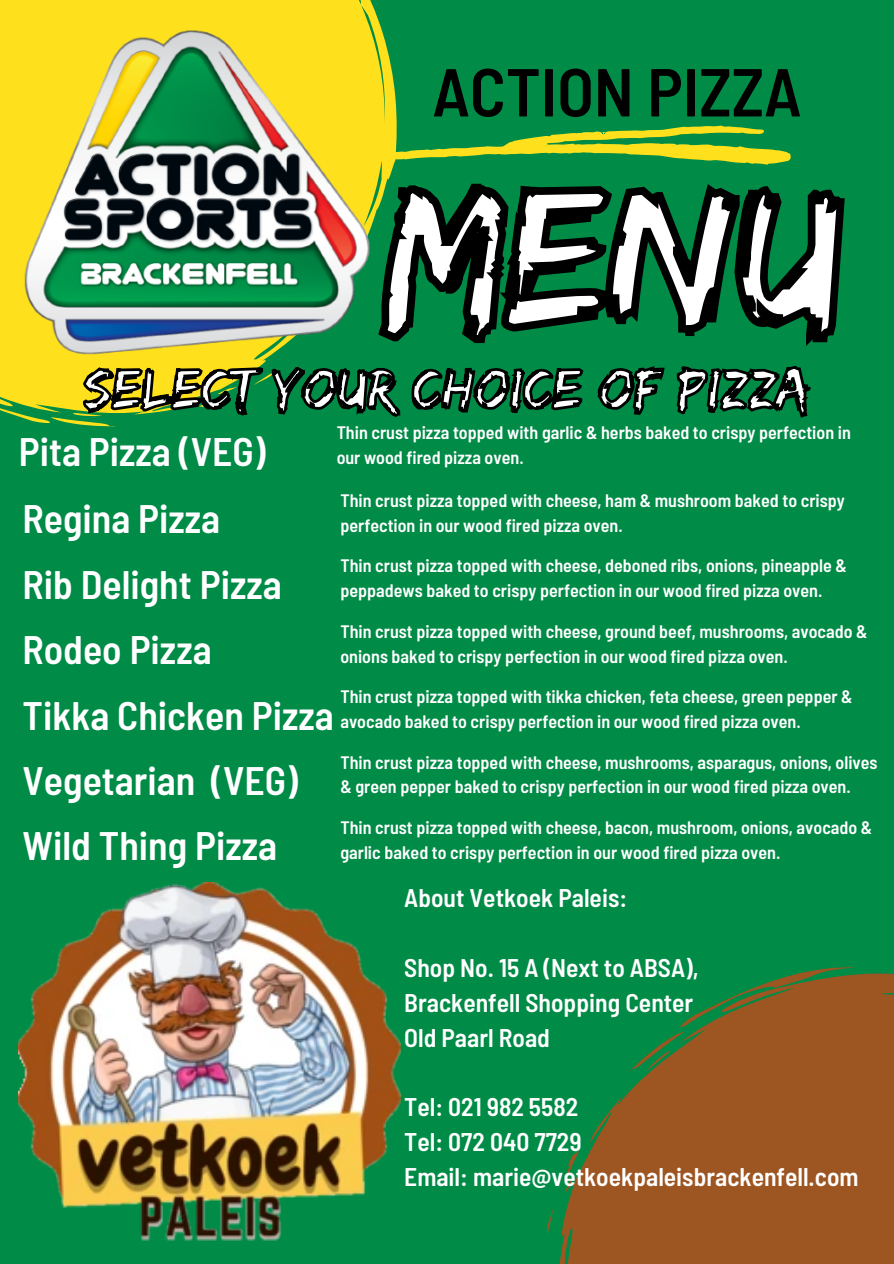
<style>
.page{position:relative;width:894px;height:1264px;background:#fff}
.page>*{position:absolute;margin:0;border:0;box-sizing:border-box;transform-origin:0 0}
.t1{font:205.05px "Edo";color:#fff}
.t2{font:600 semi-condensed 67.5px "Barlow";color:#000}
.t3{font:58.5px "Edo";color:#fff}
.t4{font:600 semi-condensed 39.75px "Barlow";color:#fff}
.t5{font:600 semi-condensed 25.5px "Barlow";color:#fff}
.t6{font:600 semi-condensed 18px/24.8px "Barlow";color:#fff}
</style>
<div class="page">
<div style="left:0;top:0;width:893px;height:1263px;background:#008b47"></div>
<svg style="left:418px;top:183px;width:427px;height:163px"></svg>
<svg style="left:547px;top:967px;width:346px;height:296px;fill:#9d5521"></svg>
<svg style="left:418px;top:125px;width:373px;height:40px"></svg>
<img style="left:0;top:0;width:418px;height:422px">
<svg style="left:79px;top:357px;width:732px;height:62px"></svg>
<img style="left:19px;top:882px;width:381px;height:359px">
<p class="t2" style="left:432px;top:49px;width:370px">ACTION PIZZA</p>
<p class="t1" style="left:383px;top:138px;width:459px">MENU</p>
<p class="t3" style="left:84px;top:355px;width:727px">SELECT YOUR CHOICE OF PIZZA</p>
<p class="t4" style="left:19px;top:426px;width:248px">Pita Pizza (VEG)</p>
<p class="t6" style="left:336px;top:420px;width:515px">Thin crust pizza topped with garlic &amp; herbs baked to crispy perfection in our wood fired pizza oven.</p>
<p class="t4" style="left:23px;top:493px;width:199px">Regina Pizza</p>
<p class="t6" style="left:340px;top:487px;width:506px">Thin crust pizza topped with cheese, ham &amp; mushroom baked to crispy perfection in our wood fired pizza oven.</p>
<p class="t4" style="left:23px;top:559px;width:260px">Rib Delight Pizza</p>
<p class="t6" style="left:340px;top:553px;width:508px">Thin crust pizza topped with cheese, deboned ribs, onions, pineapple &amp; peppadews baked to crispy perfection in our wood fired pizza oven.</p>
<p class="t4" style="left:23px;top:624px;width:191px">Rodeo Pizza</p>
<p class="t6" style="left:340px;top:618px;width:528px">Thin crust pizza topped with cheese, ground beef, mushrooms, avocado &amp; onions baked to crispy perfection in our wood fired pizza oven.</p>
<p class="t4" style="left:23px;top:689px;width:313px">Tikka Chicken Pizza</p>
<p class="t6" style="left:340px;top:683px;width:513px">Thin crust pizza topped with tikka chicken, feta cheese, green pepper &amp; avocado baked to crispy perfection in our wood fired pizza oven.</p>
<p class="t4" style="left:23px;top:755px;width:277px">Vegetarian (VEG)</p>
<p class="t6" style="left:340px;top:749px;width:538px">Thin crust pizza topped with cheese, mushrooms, asparagus, onions, olives &amp; green pepper baked to crispy perfection in our wood fired pizza oven.</p>
<p class="t4" style="left:23px;top:820px;width:256px">Wild Thing Pizza</p>
<p class="t6" style="left:340px;top:814px;width:533px">Thin crust pizza topped with cheese, bacon, mushroom, onions, avocado &amp; garlic baked to crispy perfection in our wood fired pizza oven.</p>
<p class="t5" style="left:404px;top:881px;width:224px">About Vetkoek Paleis:</p>
<p class="t5" style="left:404px;top:951px;width:296px">Shop No. 15 A (Next to ABSA),</p>
<p class="t5" style="left:404px;top:986px;width:290px">Brackenfell Shopping Center</p>
<p class="t5" style="left:404px;top:1021px;width:147px">Old Paarl Road</p>
<p class="t5" style="left:404px;top:1090px;width:175px">Tel: 021 982 5582</p>
<p class="t5" style="left:404px;top:1125px;width:179px">Tel: 072 040 7729</p>
<p class="t5" style="left:404px;top:1160px;width:455px">Email: marie@vetkoekpaleisbrackenfell.com</p>
</div>
